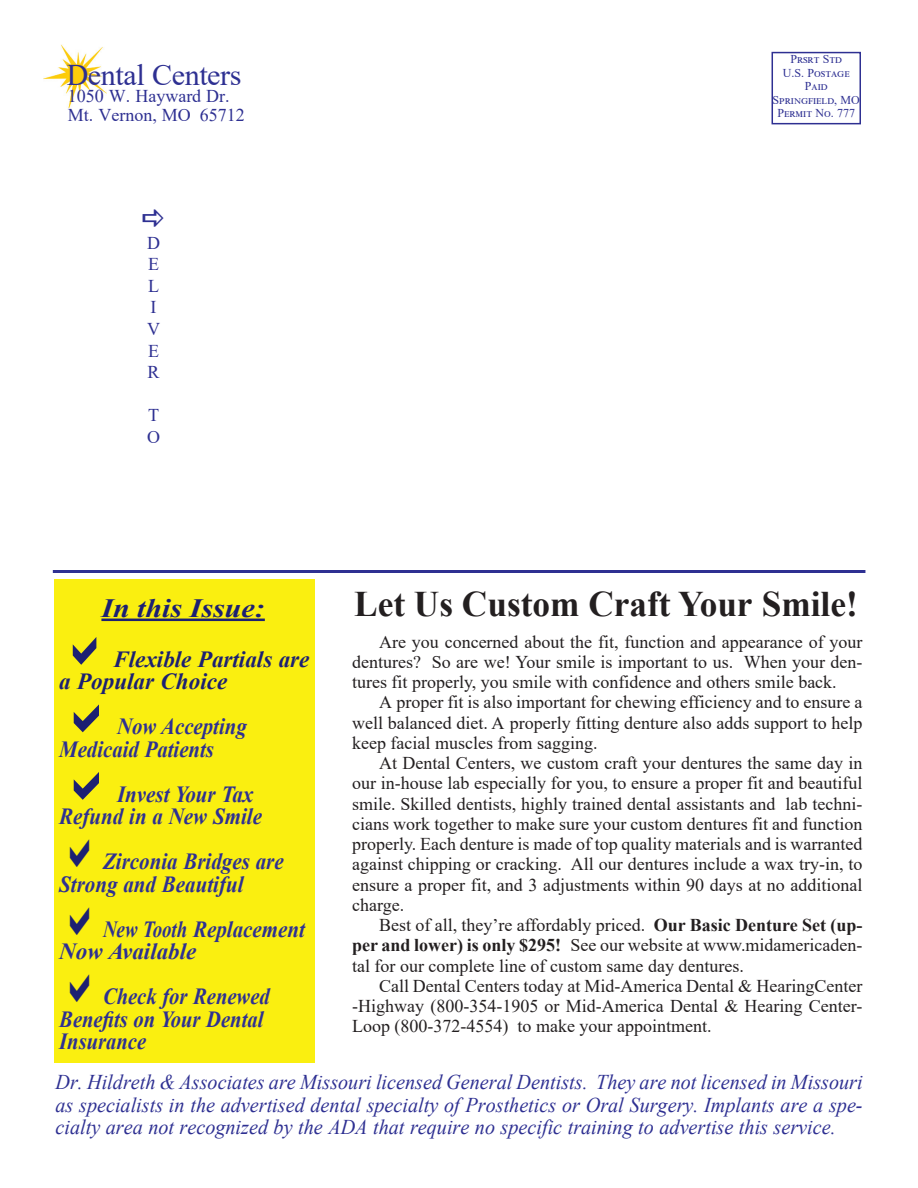
<style>
.page{position:relative;width:918px;height:1188px;background:#fff}
.page>*{position:absolute;margin:0;border:0;box-sizing:border-box;transform-origin:0 0}
.t1{font:700 36px "Times New Roman";color:#231f20}
.t2{font:30px "Times New Roman";letter-spacing:-.015em;color:#2e3092}
.t3{font:italic 700 26.4px "Times New Roman";color:#1c2072;scale:1.14 1}
.t4{font:italic 700 23.1px/22.5px "Times New Roman";color:#2e3092;scale:.91 1}
.t5{font:italic 700 23.1px/22.5px "Times New Roman";color:#2e3092;scale:.89 1}
.t6{font:italic 700 23.1px/22.5px "Times New Roman";color:#1c2072}
.t7{font:italic 700 23.1px/22.5px "Times New Roman";color:#2e3092;scale:.82 1}
.t8{font:italic 700 23.1px/22.5px "Times New Roman";color:#2e3092;scale:.9 1}
.t9{font:italic 21px/22.5px "Times New Roman";color:#2e3092;text-align:justify;scale:.96 1}
.t10{font:18px/20.2px "Times New Roman";color:#231f20;text-align:justify}
.t11{font:18px/21.6px "Times New Roman";color:#2e3092}
.t12{font:12px/13.5px "Times New Roman";color:#2e3092;text-align:center}
.s1{font-weight:700}
</style>
<div class="page">
<div style="left:54px;top:579px;width:261px;height:484px;background:#faef10"></div>
<img style="left:43px;top:44px;width:63px;height:63px">
<div style="left:772px;top:52px;width:89px;height:72px;border:2px solid #2e3092"></div>
<hr style="left:101px;top:619px;width:164px;height:2px;background:#1c2072">
<hr style="left:53px;top:570px;width:812px;height:3px;background:#2e3092">
<h2 class="t2" style="left:67px;top:53px;width:176px">Dental Centers</h2>
<p class="t11" style="left:68px;top:87px;width:178px;line-height:18.8px">1050 W. Hayward Dr.<br>Mt. Vernon, MO 65712</p>
<p class="t11" style="left:147px;top:231px;width:14px">D<br>E<br>L<br>I<br>V<br>E<br>R</p>
<p class="t11" style="left:147px;top:404px;width:14px">T<br>O</p>
<p class="t12" style="left:773px;top:52px;width:89px">Prsrt Std<br>U.S. Postage<br>Paid<br>Springfield, MO<br>Permit No. 777</p>
<h3 class="t3" style="left:101px;top:590px;width:145px">In this Issue:</h3>
<p class="t6" style="left:59px;top:647px;width:252px;text-indent:54px">Flexible Partials are a Popular Choice</p>
<p class="t8" style="left:59px;top:715px;width:210px;text-indent:58px">Now Accepting<br>Medicaid Patients</p>
<p class="t4" style="left:59px;top:782px;width:224px;text-indent:58px">Invest Your Tax<br>Refund in a New Smile</p>
<p class="t4" style="left:59px;top:850px;width:248px;text-indent:44px">Zirconia Bridges are<br>Strong and Beautiful</p>
<p class="t7" style="left:59px;top:917px;width:301px;text-indent:44px">New Tooth Replacement<br>Now Available</p>
<p class="t5" style="left:59px;top:985px;width:238px;text-indent:44px">Check for Renewed<br>Benefits on Your Dental<br>Insurance</p>
<h1 class="t1" style="left:354px;top:578px;width:505px">Let Us Custom Craft Your Smile!</h1>
<p class="t10" style="left:352px;top:631px;width:512px;text-indent:27px">Are you concerned about the fit, function and appearance of your dentures? So are we! Your smile is important to us. When your den&shy;tures fit properly, you smile with confidence and others smile back.</p>
<p class="t10" style="left:352px;top:692px;width:512px;text-indent:27px">A proper fit is also important for chewing efficiency and to ensure a well balanced diet. A properly fitting denture also adds support to help keep facial muscles from sagging.</p>
<p class="t10" style="left:352px;top:753px;width:512px;text-indent:27px">At Dental Centers, we custom craft your dentures the same day in our in-house lab especially for you, to ensure a proper fit and beautiful smile. Skilled dentists, highly trained dental assistants and lab techni&shy;cians work together to make sure your custom dentures fit and function properly. Each denture is made of top quality materials and is warranted against chipping or cracking. All our dentures include a wax try-in, to ensure a proper fit, and 3 adjustments within 90 days at no additional charge.</p>
<p class="t10" style="left:352px;top:915px;width:512px;text-indent:27px">Best of all, they’re affordably priced. <span class="s1">Our Basic Denture Set (up&shy;per and lower) is only $295!</span> See our website at www.midamericaden&shy;tal for our complete line of custom same day dentures.</p>
<p class="t10" style="left:352px;top:975px;width:512px;text-indent:27px">Call Dental Centers today at Mid-America Dental &amp; HearingCenter -Highway (800-354-1905 or Mid-America Dental &amp; Hearing Center-Loop (800-372-4554) to make your appointment.</p>
<p class="t9" style="left:56px;top:1071px;width:842px">Dr. Hildreth &amp; Associates are Missouri licensed General Dentists. They are not licensed in Missouri as specialists in the advertised dental specialty of Prosthetics or Oral Surgery. Implants are a spe&shy;cialty area not recognized by the ADA that require no specific training to advertise this service.</p>
</div>
